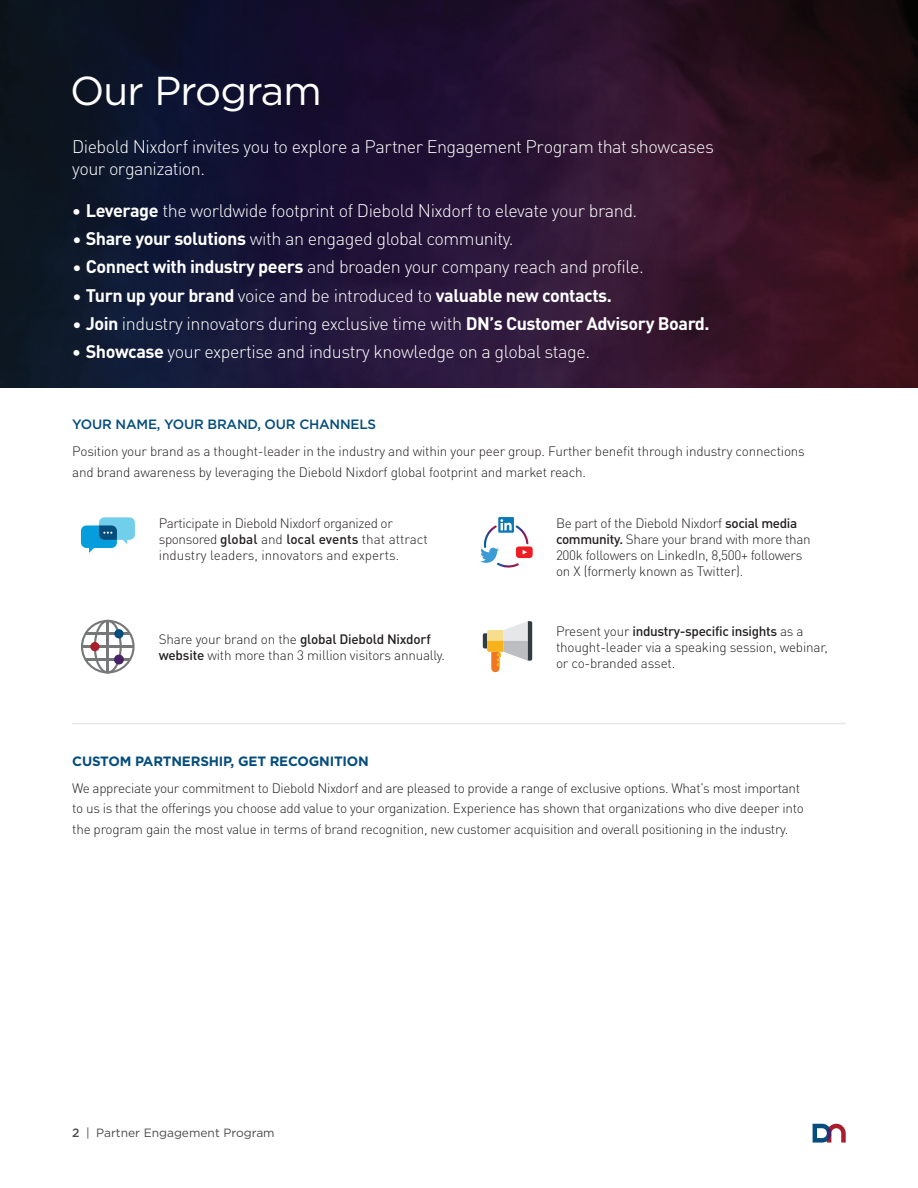
<style>
.page{position:relative;width:918px;height:1188px;background:#fff}
.page>*{position:absolute;margin:0;border:0;box-sizing:border-box;transform-origin:0 0}
.t1{font:40.35px "Gotham";letter-spacing:-.02em;color:#fff}
.t2{font:300 18px/21.6px "DIN Pro";letter-spacing:-.025em;color:#fff}
.t3{font:700 18px "DIN Pro";letter-spacing:-.025em;color:#fff}
.t4{font:300 13.5px/16.2px "DIN Pro";letter-spacing:-.025em;color:#231f20}
.t5{font:700 13.5px "Gotham";letter-spacing:-.015em;color:#044d7c}
.t6{font:500 13.5px "Gotham";letter-spacing:-.015em;color:#044d7c}
.t7{font:12px "Gotham";color:#4b4c4d}
.s1{font-weight:700}
.s2{font-weight:300}
.s3{font-weight:500}
</style>
<div class="page">
<svg style="left:813px;top:1124px;width:33px;height:19px"></svg>
<img style="left:0;top:0;width:918px;height:388px">
<svg style="left:81px;top:620px;width:54px;height:53px"></svg>
<hr style="left:107px;top:621px;width:2px;height:51px;background:#767778">
<hr style="left:82px;top:646px;width:52px;height:2px;background:#767778">
<hr style="left:85px;top:633px;width:45px;height:2px;background:#767778">
<hr style="left:85px;top:658px;width:45px;height:3px;background:#767778">
<div style="left:90px;top:642px;width:10px;height:9px;background:#aa1d2d;border-radius:50%"></div>
<div style="left:114px;top:629px;width:10px;height:9px;background:#044d7c;border-radius:50%"></div>
<div style="left:115px;top:655px;width:8px;height:9px;background:#472264;border-radius:50%"></div>
<div style="left:114px;top:655px;width:10px;height:9px;border:1px solid #472264;border-radius:50%"></div>
<div style="left:81px;top:525px;width:36px;height:23px;background:#069ddc;border-radius:5px"></div>
<div style="left:99px;top:517px;width:36px;height:23px;background:#72cfec;border-radius:5px"></div>
<svg style="left:89px;top:525px;width:38px;height:28px"></svg>
<hr style="left:72px;top:723px;width:774px;height:1px;background:#e6e7e9">
<svg style="left:480px;top:517px;width:53px;height:51px"></svg>
<svg style="left:483px;top:621px;width:50px;height:51px"></svg>
<h1 class="t1" style="left:70px;top:64px;width:253px">Our Program</h1>
<h2 class="t2" style="left:72px;top:135px;width:643px">Diebold Nixdorf invites you to explore a Partner Engagement Program that showcases your organization.</h2>
<h2 class="t2" style="left:72px;top:198px;width:567px"><span class="s1">• Leverage</span> the worldwide footprint of Diebold Nixdorf to elevate your brand.</h2>
<h2 class="t2" style="left:72px;top:226px;width:443px">• <span class="s1">Share your solutions</span> with an engaged global community.</h2>
<h2 class="t2" style="left:72px;top:255px;width:573px">• <span class="s1">Connect with industry peers</span> and broaden your company reach and profile.</h2>
<h2 class="t3" style="left:72px;top:281px;width:541px"><span class="s2">•</span> Turn up your brand <span class="s2">voice and be introduced to</span> valuable new contacts.</h2>
<h2 class="t2" style="left:72px;top:312px;width:639px">• <span class="s1">Join</span> industry innovators during exclusive time with <span class="s1">DN’s Customer Advisory Board.</span></h2>
<h2 class="t2" style="left:72px;top:340px;width:519px"><span class="s1">• Showcase</span> your expertise and industry knowledge on a global stage.</h2>
<p class="t6" style="left:72px;top:416px;width:305px">YOUR NAME, YOUR BRAND, OUR CHANNELS</p>
<p class="t4" style="left:72px;top:441px;width:734px;line-height:20.2px">Position your brand as a thought-leader in the industry and within your peer group. Further benefit through industry connections and brand awareness by leveraging the Diebold Nixdorf global footprint and market reach.</p>
<p class="t4" style="left:159px;top:514px;width:271px">Participate in Diebold Nixdorf organized or sponsored <span class="s3">global</span> and <span class="s3">local events</span> that attract industry leaders, innovators and experts.</p>
<p class="t4" style="left:556px;top:514px;width:256px">Be part of the Diebold Nixdorf <span class="s3">social media community.</span> Share your brand with more than 200k followers on LinkedIn, 8,500+ followers on X (formerly known as Twitter).</p>
<p class="t4" style="left:159px;top:630px;width:288px">Share your brand on the <span class="s3">global Diebold Nixdorf website</span> with more than 3 million visitors annually.</p>
<p class="t4" style="left:556px;top:622px;width:274px">Present your <span class="s3">industry-specific insights</span> as a thought-leader via a speaking session, webinar, or co-branded asset.</p>
<p class="t5" style="left:72px;top:752px;width:298px">CUSTOM PARTNERSHIP, GET RECOGNITION</p>
<p class="t4" style="left:72px;top:777px;width:733px;line-height:20.2px">We appreciate your commitment to Diebold Nixdorf and are pleased to provide a range of exclusive options. What’s most important to us is that the offerings you choose add value to your organization. Experience has shown that organizations who dive deeper into the program gain the most value in terms of brand recognition, new customer acquisition and overall positioning in the industry.</p>
<p class="t7" style="left:72px;top:1125px;width:204px"><span class="s3">2</span> | Partner Engagement Program</p>
</div>
